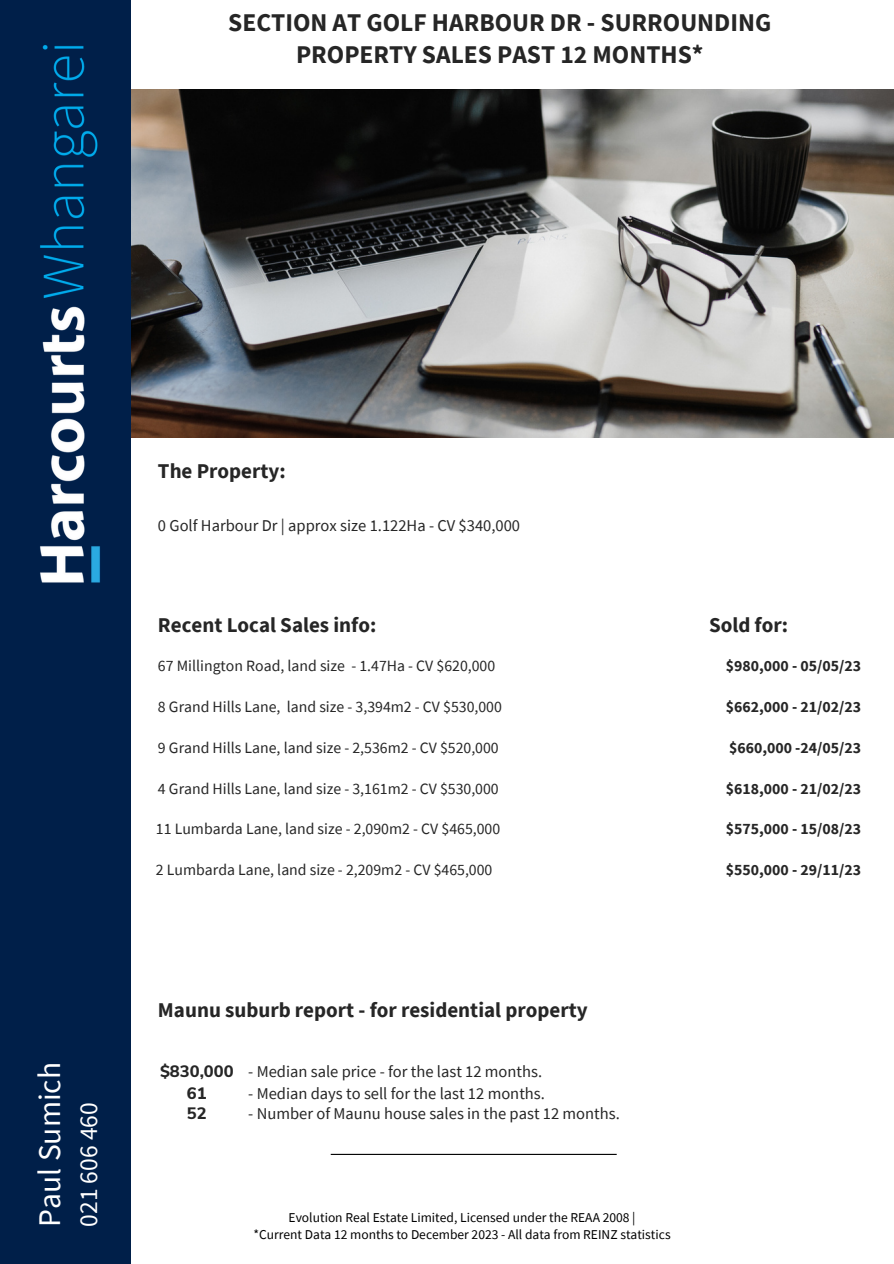
<style>
.page{position:relative;width:894px;height:1264px;background:#fff}
.page>*{position:absolute;margin:0;border:0;box-sizing:border-box;transform-origin:0 0}
.t1{font:31.5px "Source Sans Pro";color:#fff}
.t2{font:700 25.5px/31.5px "Source Sans Pro";color:#262626;text-align:center}
.t3{font:25.5px "Source Sans Pro";color:#fff}
.t4{font:700 21px "Source Sans Pro";color:#262626}
.t5{font:16.5px "Source Sans Pro";color:#262626}
.t6{font:800 16.5px/22.5px "Nunito Sans";color:#262626;text-align:center}
.t7{font:15.75px "Source Sans Pro";color:#262626}
.t8{font:700 15.75px "Source Sans Pro";color:#262626}
.t9{font:13.5px "Source Sans Pro";color:#000}
</style>
<div class="page">
<img style="left:130px;top:89px;width:763px;height:348px">
<div style="left:0;top:0;width:130px;height:1263px;background:#001f49"></div>
<hr style="left:330px;top:1153px;width:286px;height:1px;background:#000">
<img style="left:40px;top:45px;width:60px;height:538px">
<h1 class="t2" style="left:228px;top:7px;width:544px">SECTION AT GOLF HARBOUR DR - SURROUNDING<br>PROPERTY SALES PAST 12 MONTHS*</h1>
<p class="t1" style="left:29px;top:1226px;width:166px;rotate:-90deg">Paul Sumich</p>
<h6 class="t3" style="left:72px;top:1226px;width:126px;rotate:-90deg">021 606 460</h6>
<h5 class="t4" style="left:158px;top:457px;width:129px">The Property:</h5>
<h6 class="t5" style="left:158px;top:515px;width:363px">0 Golf Harbour Dr | approx size 1.122Ha - CV $340,000</h6>
<h6 class="t4" style="left:158px;top:611px;width:220px">Recent Local Sales info:</h6>
<h5 class="t4" style="left:708px;top:611px;width:81px">Sold for:</h5>
<h6 class="t7" style="left:158px;top:655px;width:339px">67 Millington Road, land size - 1.47Ha - CV $620,000</h6>
<h5 class="t8" style="left:725px;top:655px;width:137px">$980,000 - 05/05/23</h5>
<h6 class="t7" style="left:158px;top:696px;width:345px">8 Grand Hills Lane, land size - 3,394m2 - CV $530,000</h6>
<h5 class="t8" style="left:725px;top:696px;width:137px">$662,000 - 21/02/23</h5>
<h5 class="t7" style="left:158px;top:737px;width:342px">9 Grand Hills Lane, land size - 2,536m2 - CV $520,000</h5>
<h4 class="t8" style="left:729px;top:737px;width:133px">$660,000 -24/05/23</h4>
<h2 class="t7" style="left:158px;top:778px;width:342px">4 Grand Hills Lane, land size - 3,161m2 - CV $530,000</h2>
<h4 class="t8" style="left:725px;top:778px;width:137px">$618,000 - 21/02/23</h4>
<h6 class="t7" style="left:156px;top:819px;width:346px">11 Lumbarda Lane, land size - 2,090m2 - CV $465,000</h6>
<h5 class="t8" style="left:725px;top:819px;width:137px">$575,000 - 15/08/23</h5>
<h6 class="t7" style="left:156px;top:859px;width:338px">2 Lumbarda Lane, land size - 2,209m2 - CV $465,000</h6>
<p class="t8" style="left:725px;top:859px;width:137px">$550,000 - 29/11/23</p>
<h3 class="t4" style="left:158px;top:996px;width:431px">Maunu suburb report - for residential property</h3>
<h5 class="t6" style="left:160px;top:1059px;width:75px">$830,000<br>61</h5>
<h5 class="t6" style="left:187px;top:1102px;width:21px">52</h5>
<h4 class="t5" style="left:248px;top:1060px;width:295px">- Median sale price - for the last 12 months.</h4>
<h4 class="t5" style="left:248px;top:1082px;width:298px">- Median days to sell for the last 12 months.</h4>
<h4 class="t5" style="left:248px;top:1103px;width:373px">- Number of Maunu house sales in the past 12 months.</h4>
<h6 class="t9" style="left:288px;top:1208px;width:348px">Evolution Real Estate Limited, Licensed under the REAA 2008 |</h6>
<h4 class="t9" style="left:253px;top:1225px;width:418px">*Current Data 12 months to December 2023 - All data from REINZ statistics</h4>
</div>
